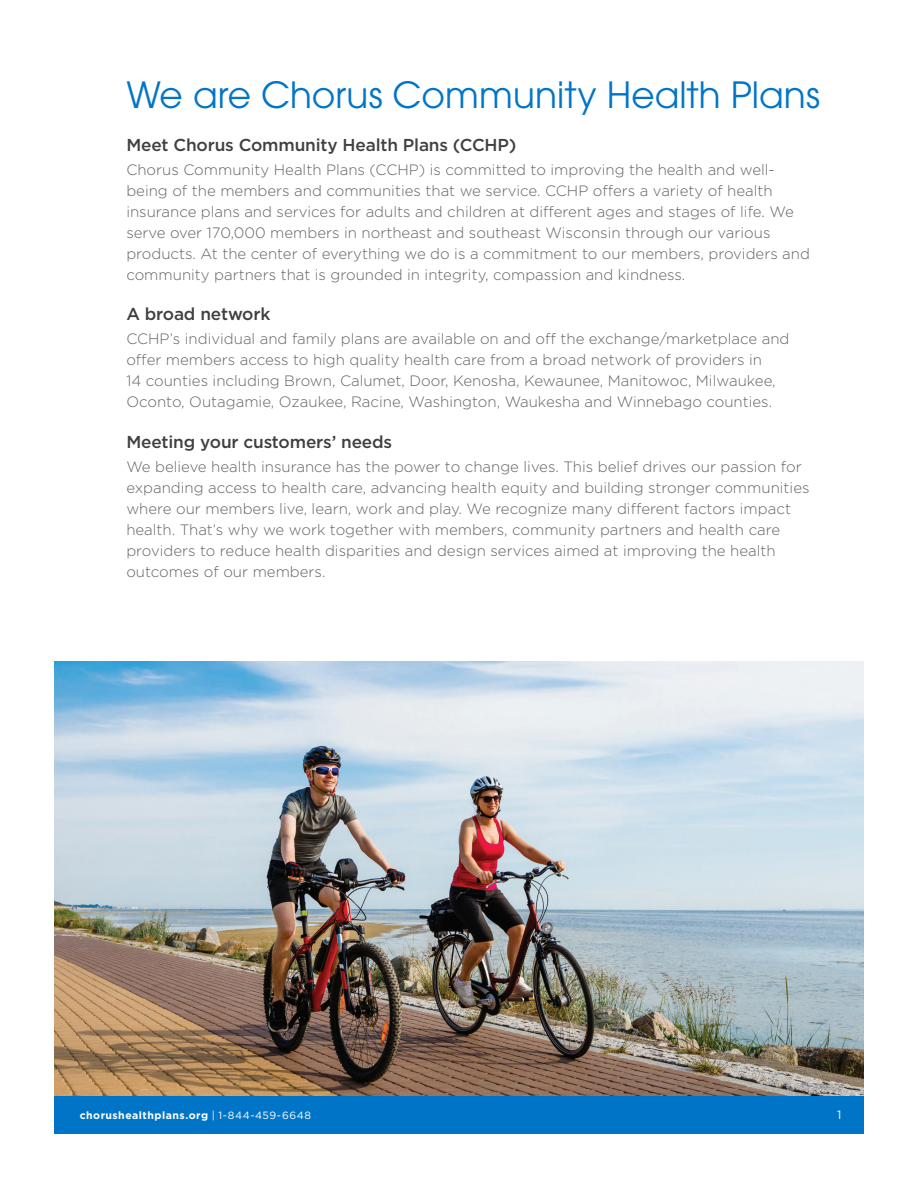
<style>
.page{position:relative;width:918px;height:1188px;background:#fff}
.page>*{position:absolute;margin:0;border:0;box-sizing:border-box;transform-origin:0 0}
.page_headings{font:36px "ITC Avant Garde Pro";color:#0075c8}
.subheads{font:500 17.25px "Gotham";letter-spacing:-.01em;color:#404040}
.body_copy{font:300 15px/21px "Gotham";color:#636366}
.t1{font:12px "Gotham";color:#fff}
.t2{font:700 10.5px "Gotham";letter-spacing:.045em;color:#fff}
.s1{font-weight:400}
</style>
<div class="page">
<div style="left:54px;top:1095px;width:810px;height:39px;background:#0075c8"></div>
<img style="left:54px;top:662px;width:810px;height:433px">
<p class="page_headings" style="left:126px;top:72px;width:695px">We are Chorus Community Health Plans</p>
<p class="subheads" style="left:126px;top:134px;width:392px">Meet Chorus Community Health Plans (CCHP)</p>
<p class="body_copy" style="left:126px;top:159px;width:685px">Chorus Community Health Plans (CCHP) is committed to improving the health and well&shy;being of the members and communities that we service. CCHP offers a variety of health insurance plans and services for adults and children at different ages and stages of life. We serve over 170,000 members in northeast and southeast Wisconsin through our various products. At the center of everything we do is a commitment to our members, providers and community partners that is grounded in integrity, compassion and kindness.</p>
<p class="subheads" style="left:126px;top:303px;width:146px">A broad network</p>
<p class="body_copy" style="left:126px;top:328px;width:665px">CCHP’s individual and family plans are available on and off the exchange/marketplace and offer members access to high quality health care from a broad network of providers in<br>14 counties including Brown, Calumet, Door, Kenosha, Kewaunee, Manitowoc, Milwaukee, Oconto, Outagamie, Ozaukee, Racine, Washington, Waukesha and Winnebago counties.</p>
<p class="subheads" style="left:126px;top:430px;width:267px">Meeting your customers’ needs</p>
<p class="body_copy" style="left:126px;top:456px;width:685px">We believe health insurance has the power to change lives. This belief drives our passion for expanding access to health care, advancing health equity and building stronger communities where our members live, learn, work and play. We recognize many different factors impact health. That’s why we work together with members, community partners and health care providers to reduce health disparities and design services aimed at improving the health outcomes of our members.</p>
<p class="t2" style="left:80px;top:1108px;width:233px">chorushealthplans.org <span class="s1">| 1-844-459-6648</span></p>
<p class="t1" style="left:837px;top:1107px;width:6px">1</p>
</div>
